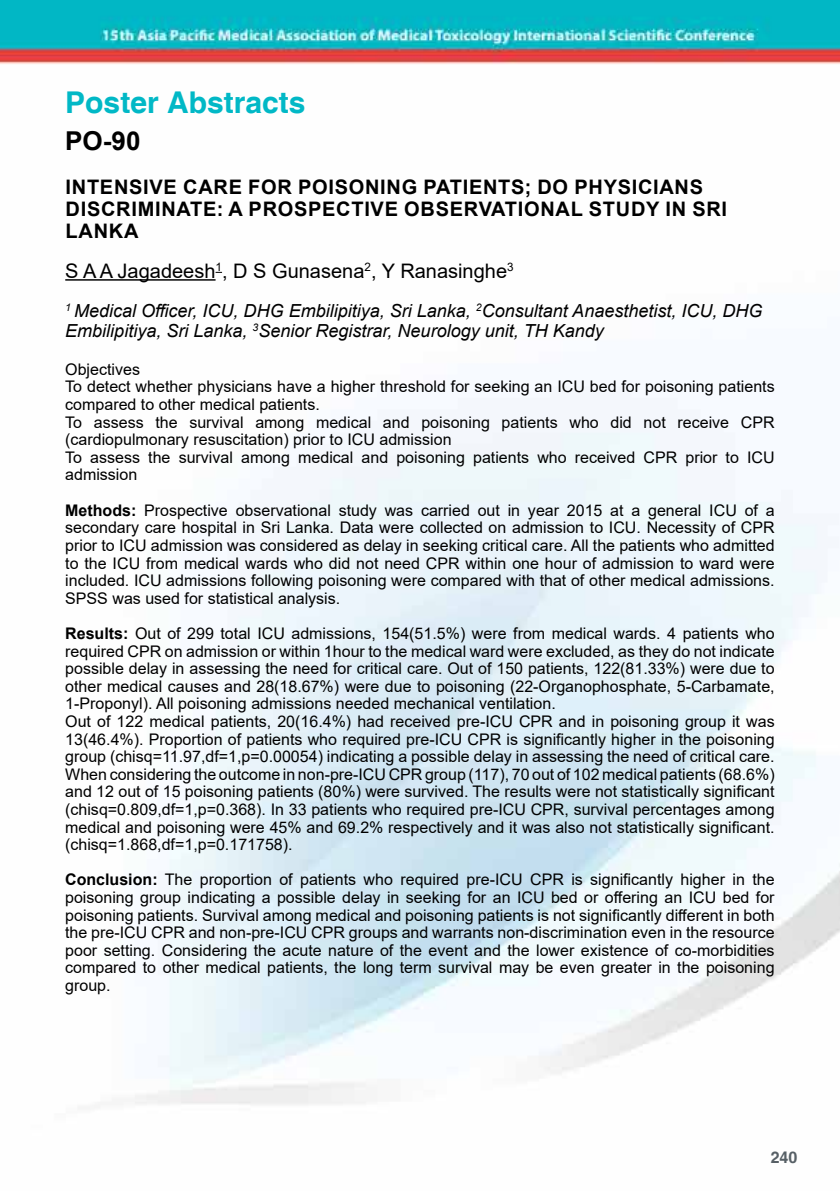
<style>
.page{position:relative;width:840px;height:1191px;background:#fff}
.page>*{position:absolute;margin:0;border:0;box-sizing:border-box;transform-origin:0 0}
.t1{font:700 30px "Helvetica";color:#01b8c6}
.t2{font:700 26px "Arial";color:#000}
.t3{font:700 20px/22px "Arial";letter-spacing:.035em;color:#000}
.t4{font:20px "Arial";color:#000}
.t5{font:italic 18px/19.8px "Arial";color:#000}
.t6{font:16px/17.6px "Arial";color:#000}
.t7{font:700 16px "Helvetica";color:#576066}
.s1{font-weight:700}
</style>
<div class="page">
<img style="left:0;top:0;width:839px;height:1105px">
<hr style="left:65px;top:279px;width:150px;height:2px;background:#000">
<h1 class="t1" style="left:65px;top:84px;width:242px">Poster Abstracts</h1>
<h2 class="t2" style="left:65px;top:122px;width:77px">PO-90</h2>
<p class="t3" style="left:66px;top:176px;width:662px">INTENSIVE CARE FOR POISONING PATIENTS; DO PHYSICIANS<br>DISCRIMINATE: A PROSPECTIVE OBSERVATIONAL STUDY IN SRI<br>LANKA</p>
<p class="t4" style="left:65px;top:257px;width:449px">S A A Jagadeesh<sup>1</sup>, D S Gunasena<sup>2</sup>, Y Ranasinghe<sup>3</sup></p>
<p class="t5" style="left:65px;top:301px;width:698px"><sup>1</sup> Medical Officer, ICU, DHG Embilipitiya, Sri Lanka, <sup>2</sup>Consultant Anaesthetist, ICU, DHG<br>Embilipitiya, Sri Lanka, <sup>3</sup>Senior Registrar, Neurology unit, TH Kandy</p>
<p class="t6" style="left:65px;top:360px;width:710px">Objectives<br>To detect whether physicians have a higher threshold for seeking an ICU bed for poisoning patients compared to other medical patients.<br>To assess the survival among medical and poisoning patients who did not receive CPR (cardiopulmonary resuscitation) prior to ICU admission<br>To assess the survival among medical and poisoning patients who received CPR prior to ICU admission</p>
<p class="t6" style="left:65px;top:501px;width:710px;text-align:justify"><span class="s1">Methods:</span> Prospective observational study was carried out in year 2015 at a general ICU of a secondary care hospital in Sri Lanka. Data were collected on admission to ICU. Necessity of CPR prior to ICU admission was considered as delay in seeking critical care. All the patients who admitted to the ICU from medical wards who did not need CPR within one hour of admission to ward were included. ICU admissions following poisoning were compared with that of other medical admissions.<br>SPSS was used for statistical analysis.</p>
<p class="t6" style="left:65px;top:624px;width:710px"><span class="s1">Results:</span> Out of 299 total ICU admissions, 154(51.5%) were from medical wards. 4 patients who required CPR on admission or within 1hour to the medical ward were excluded, as they do not indicate possible delay in assessing the need for critical care. Out of 150 patients, 122(81.33%) were due to other medical causes and 28(18.67%) were due to poisoning (22-Organophosphate, 5-Carbamate, 1-Proponyl). All poisoning admissions needed mechanical ventilation.<br>Out of 122 medical patients, 20(16.4%) had received pre-ICU CPR and in poisoning group it was 13(46.4%). Proportion of patients who required pre-ICU CPR is significantly higher in the poisoning group (chisq=11.97,df=1,p=0.00054) indicating a possible delay in assessing the need of critical care.<br>When considering the outcome in non-pre-ICU CPR group (117), 70 out of 102 medical patients (68.6%) and 12 out of 15 poisoning patients (80%) were survived. The results were not statistically significant (chisq=0.809,df=1,p=0.368). In 33 patients who required pre-ICU CPR, survival percentages among medical and poisoning were 45% and 69.2% respectively and it was also not statistically significant. (chisq=1.868,df=1,p=0.171758).</p>
<p class="t6" style="left:65px;top:871px;width:710px;text-align:justify"><span class="s1">Conclusion:</span> The proportion of patients who required pre-ICU CPR is significantly higher in the poisoning group indicating a possible delay in seeking for an ICU bed or offering an ICU bed for poisoning patients. Survival among medical and poisoning patients is not significantly different in both the pre-ICU CPR and non-pre-ICU CPR groups and warrants non-discrimination even in the resource poor setting. Considering the acute nature of the event and the lower existence of co-morbidities compared to other medical patients, the long term survival may be even greater in the poisoning group.</p>
<p class="t7" style="left:770px;top:1147px;width:28px">240</p>
</div>
